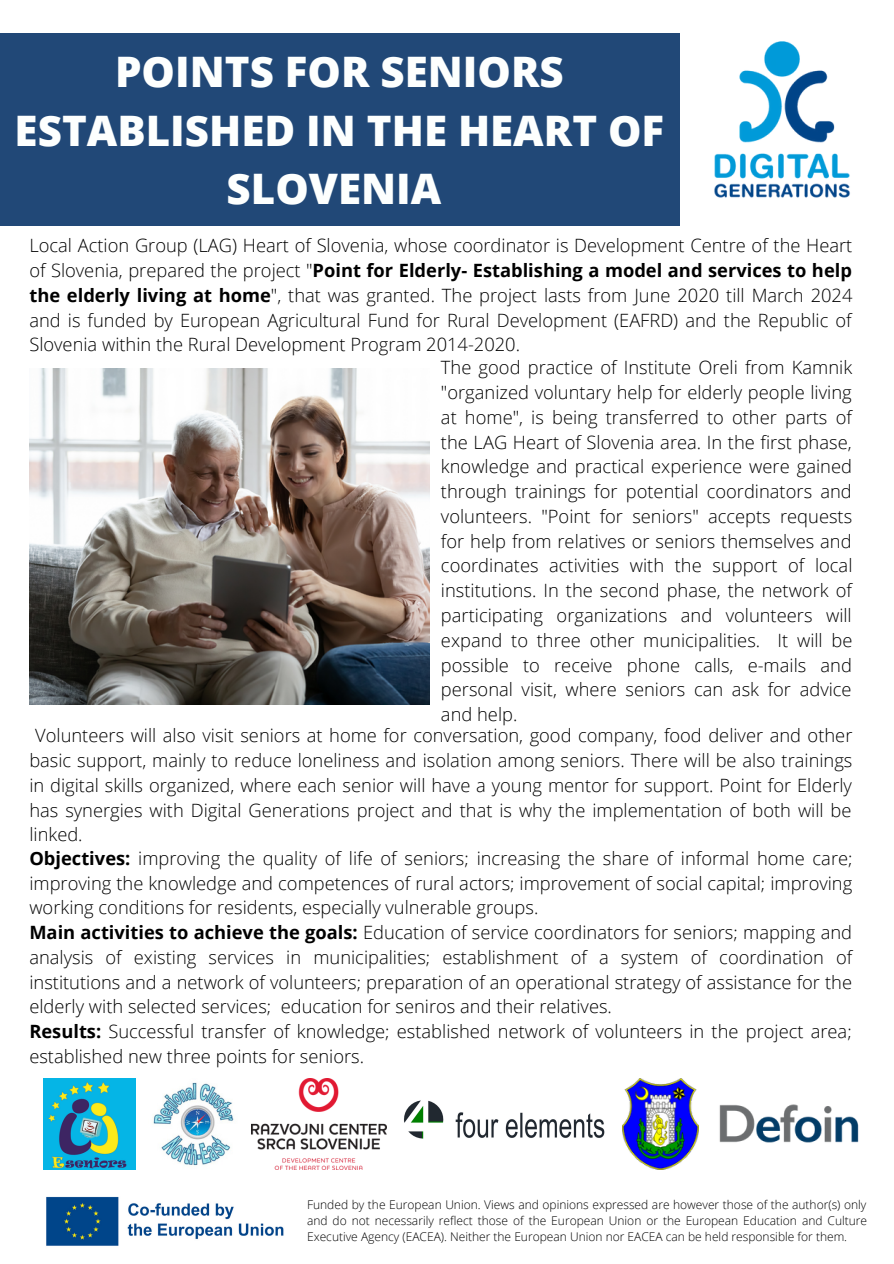
<style>
.page{position:relative;width:894px;height:1264px;background:#fff}
.page>*{position:absolute;margin:0;border:0;box-sizing:border-box;transform-origin:0 0}
.t1{font:800 42px/58.5px "Open Sans";color:#fdfffe;text-align:center}
.t2{font:300 18.3px/24.8px "Open Sans";color:#000;text-align:justify}
.t3{font:300 12px/16px "Open Sans";color:#000;text-align:justify}
.s1{font-weight:700}
</style>
<div class="page">
<div style="left:0;top:33px;width:679px;height:193px;background:#214877"></div>
<img style="left:44px;top:1078px;width:91px;height:91px">
<img style="left:153px;top:1082px;width:81px;height:84px">
<img style="left:252px;top:1078px;width:135px;height:91px">
<img style="left:622px;top:1078px;width:76px;height:91px">
<img style="left:404px;top:1100px;width:201px;height:39px">
<img style="left:719px;top:1104px;width:140px;height:39px">
<img style="left:714px;top:41px;width:136px;height:157px">
<img style="left:46px;top:1196px;width:238px;height:50px">
<img style="left:29px;top:368px;width:400px;height:336px">
<h1 class="t1" style="left:15px;top:41px;width:651px">POINTS FOR SENIORS<br>ESTABLISHED IN THE HEART OF<br>SLOVENIA</h1>
<p class="t2" style="left:29px;top:233px;width:824px">Local Action Group (LAG) Heart of Slovenia, whose coordinator is Development Centre of the Heart of Slovenia, prepared the project "<span class="s1">Point for Elderly- Establishing a model and services to help the elderly living at home</span>", that was granted. The project lasts from June 2020 till March 2024 and is funded by European Agricultural Fund for Rural Development (EAFRD) and the Republic of Slovenia within the Rural Development Program 2014-2020.</p>
<p class="t2" style="left:441px;top:355px;width:413px">The good practice of Institute Oreli from Kamnik "organized voluntary help for elderly people living at home", is being transferred to other parts of the LAG Heart of Slovenia area. In the first phase, knowledge and practical experience were gained through trainings for potential coordinators and volunteers. "Point for seniors" accepts requests for help from relatives or seniors themselves and coordinates activities with the support of local institutions. In the second phase, the network of participating organizations and volunteers will expand to three other municipalities. It will be possible to receive phone calls, e-mails and personal visit, where seniors can ask for advice and help.</p>
<p class="t2" style="left:29px;top:722px;width:824px;text-indent:6px">Volunteers will also visit seniors at home for conversation, good company, food deliver and other basic support, mainly to reduce loneliness and isolation among seniors. There will be also trainings in digital skills organized, where each senior will have a young mentor for support. Point for Elderly has synergies with Digital Generations project and that is why the implementation of both will be linked.</p>
<p class="t2" style="left:29px;top:845px;width:824px;text-align:left"><span class="s1">Objectives:</span> improving the quality of life of seniors; increasing the share of informal home care; improving the knowledge and competences of rural actors; improvement of social capital; improving working conditions for residents, especially vulnerable groups.<br><span class="s1">Main activities to achieve the goals:</span> Education of service coordinators for seniors; mapping and analysis of existing services in municipalities; establishment of a system of coordination of institutions and a network of volunteers; preparation of an operational strategy of assistance for the elderly with selected services; education for seniros and their relatives.<br><span class="s1">Results:</span> Successful transfer of knowledge; established network of volunteers in the project area; established new three points for seniors.</p>
<p class="t3" style="left:307px;top:1196px;width:561px">Funded by the European Union. Views and opinions expressed are however those of the author(s) only and do not necessarily reflect those of the European Union or the European Education and Culture Executive Agency (EACEA). Neither the European Union nor EACEA can be held responsible for them.</p>
</div>
